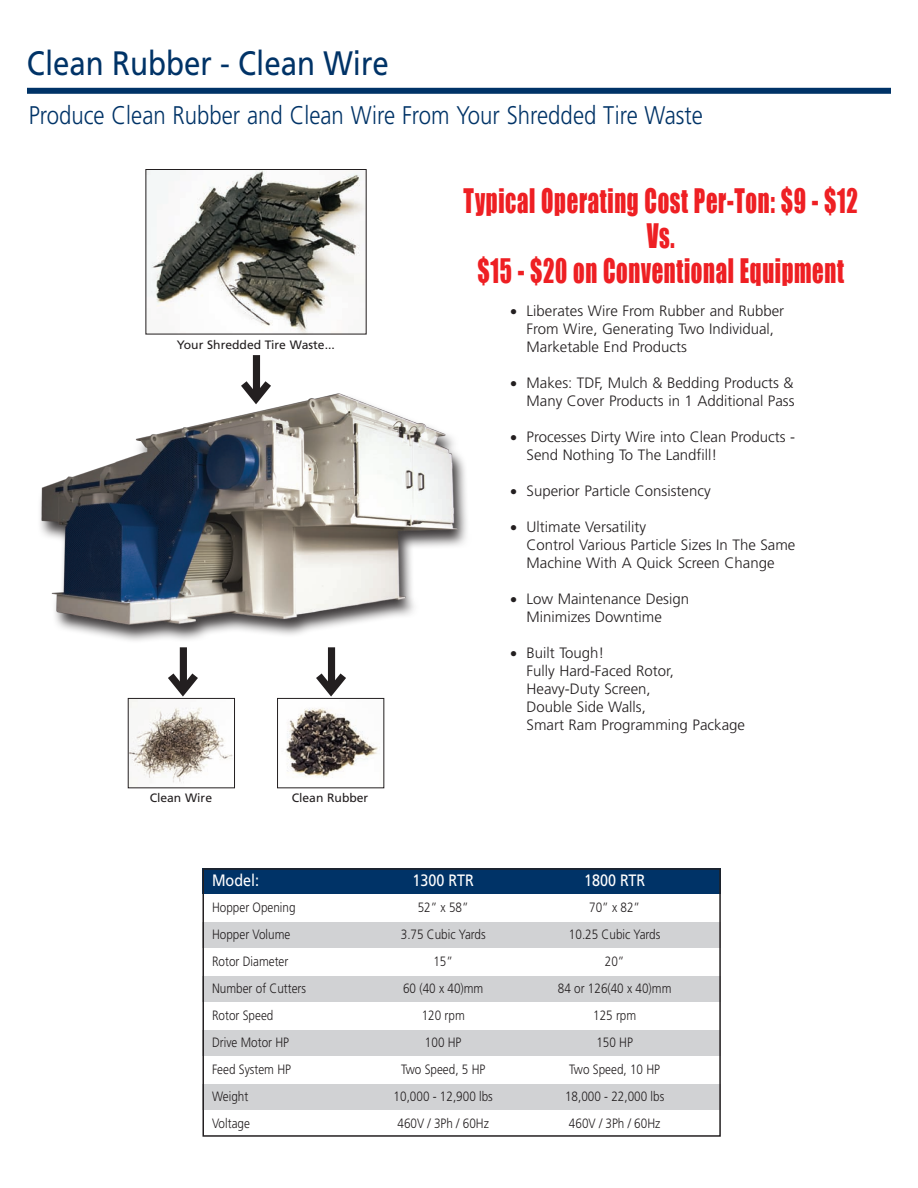
<style>
.page{position:relative;width:918px;height:1188px;background:#fff}
.page>*{position:absolute;margin:0;border:0;box-sizing:border-box;transform-origin:0 0}
.t1{font:33.9px "Frutiger";color:#003367;scale:.87 1}
.t2{font:31.05px/35.1px "Impact";letter-spacing:.03em;color:#ee1f23;text-align:center;scale:.73 1}
.t3{font:300 25.5px "Frutiger";color:#003367;scale:.87 1}
.t4{font:700 18px/36px "Arial";color:#231f20}
.t5{font:16.5px "Frutiger";color:#fff;scale:.87 1}
.t6{font:300 15px/18px "Frutiger";color:#231f20}
.t7{font:300 13.5px/27px "Frutiger";color:#231f20;text-align:center;scale:.87 1}
.t8{font:12.15px "Frutiger";color:#231f20}
</style>
<div class="page">
<div style="left:27px;top:88px;width:864px;height:6px;background:#003367"></div>
<img style="left:40px;top:394px;width:427px;height:247px">
<img style="left:147px;top:171px;width:218px;height:161px">
<img style="left:130px;top:700px;width:103px;height:86px">
<div style="left:128px;top:698px;width:107px;height:90px;border:1px solid #231f20"></div>
<img style="left:285px;top:708px;width:95px;height:69px">
<div style="left:277px;top:698px;width:107px;height:90px;border:1px solid #231f20"></div>
<div style="left:253px;top:355px;width:7px;height:43px;background:#231f20"></div>
<svg style="left:234px;top:373px;width:44px;height:37px"></svg>
<div style="left:180px;top:647px;width:7px;height:44px;background:#231f20"></div>
<svg style="left:161px;top:666px;width:44px;height:36px"></svg>
<div style="left:328px;top:647px;width:7px;height:44px;background:#231f20"></div>
<svg style="left:309px;top:666px;width:44px;height:34px"></svg>
<div style="left:202px;top:868px;width:519px;height:26px;background:#003367"></div>
<div style="left:202px;top:922px;width:519px;height:26px;background:#d1d2d4"></div>
<div style="left:202px;top:976px;width:519px;height:26px;background:#d1d2d4"></div>
<div style="left:202px;top:1030px;width:519px;height:26px;background:#d1d2d4"></div>
<div style="left:202px;top:1084px;width:519px;height:26px;background:#d1d2d4"></div>
<div style="left:202px;top:868px;width:519px;height:269px;border:2px solid #231f20"></div>
<h1 class="t1" style="left:27px;top:44px;width:418px">Clean Rubber - Clean Wire</h1>
<h3 class="t3" style="left:29px;top:100px;width:776px">Produce Clean Rubber and Clean Wire From Your Shredded Tire Waste</h3>
<p class="t8" style="left:177px;top:337px;width:159px">Your Shredded Tire Waste...</p>
<p class="t8" style="left:150px;top:791px;width:64px">Clean Wire</p>
<p class="t8" style="left:292px;top:791px;width:78px">Clean Rubber</p>
<h2 class="t2" style="left:464px;top:182px;width:542px">Typical Operating Cost Per-Ton: $9 - $12<br>Vs.<br>$15 - $20 on Conventional Equipment</h2>
<p class="t6" style="left:527px;top:301px;width:259px">Liberates Wire From Rubber and Rubber<br>From Wire, Generating Two Individual,<br>Marketable End Products</p>
<p class="t6" style="left:527px;top:373px;width:270px">Makes: TDF, Mulch &amp; Bedding Products &amp;<br>Many Cover Products in 1 Additional Pass</p>
<p class="t6" style="left:527px;top:427px;width:270px">Processes Dirty Wire into Clean Products -<br>Send Nothing To The Landfill!</p>
<p class="t6" style="left:527px;top:481px;width:186px">Superior Particle Consistency</p>
<p class="t6" style="left:527px;top:517px;width:270px">Ultimate Versatility<br>Control Various Particle Sizes In The Same<br>Machine With A Quick Screen Change</p>
<p class="t6" style="left:527px;top:589px;width:164px">Low Maintenance Design<br>Minimizes Downtime</p>
<p class="t6" style="left:527px;top:643px;width:220px">Built Tough!<br>Fully Hard-Faced Rotor,<br>Heavy-Duty Screen,<br>Double Side Walls,<br>Smart Ram Programming Package</p>
<p class="t4" style="left:510px;top:294px;width:8px">•</p>
<p class="t4" style="left:510px;top:366px;width:8px">•</p>
<p class="t4" style="left:510px;top:420px;width:8px">•</p>
<p class="t4" style="left:510px;top:474px;width:8px">• •</p>
<p class="t4" style="left:510px;top:582px;width:8px">•</p>
<p class="t4" style="left:510px;top:636px;width:8px">•</p>
<p class="t5" style="left:212px;top:871px;width:56px">Model:</p>
<p class="t7" style="left:212px;top:894px;width:110px;text-align:left">Hopper Opening<br>Hopper Volume<br>Rotor Diameter<br>Number of Cutters<br>Rotor Speed<br>Drive Motor HP<br>Feed System HP<br>Weight<br>Voltage</p>
<p class="t5" style="left:413px;top:871px;width:72px">1300 RTR</p>
<p class="t7" style="left:394px;top:894px;width:116px">52” x 58”<br>3.75 Cubic Yards<br>15”<br>60 (40 x 40)mm<br>120 rpm<br>100 HP<br>Two Speed, 5 HP<br>10,000 - 12,900 lbs<br>460V / 3Ph / 60Hz</p>
<p class="t5" style="left:584px;top:871px;width:72px">1800 RTR</p>
<p class="t7" style="left:558px;top:894px;width:132px">70” x 82”<br>10.25 Cubic Yards<br>20”<br>84 or 126(40 x 40)mm<br>125 rpm<br>150 HP<br>Two Speed, 10 HP<br>18,000 - 22,000 lbs<br>460V / 3Ph / 60Hz</p>
</div>
